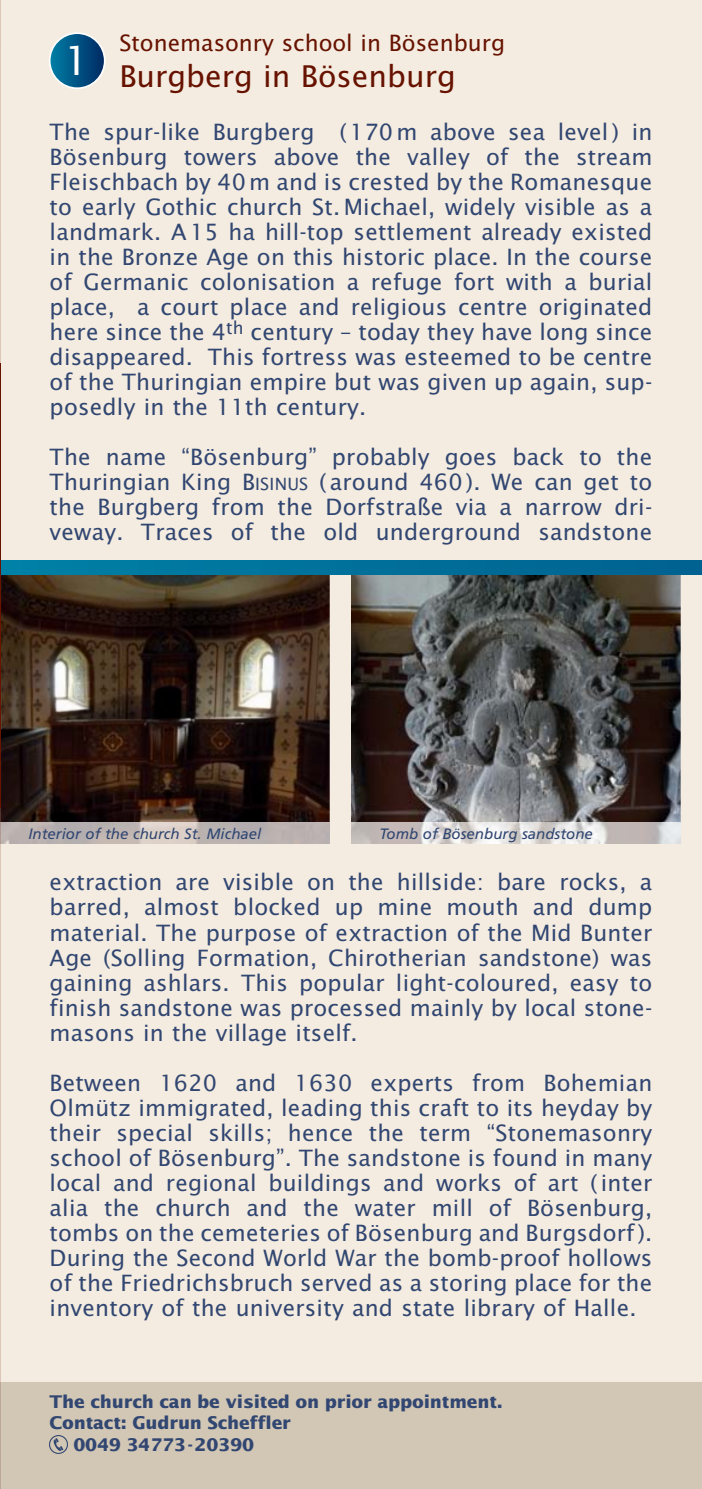
<style>
.page{position:relative;width:702px;height:1489px;background:#fff}
.page>*{position:absolute;margin:0;border:0;box-sizing:border-box;transform-origin:0 0}
.t1{font:40.25px "Lucida Sans";color:#fff}
.t2{font:30px "Lucida Sans";color:#671200}
.t3{font:22.5px/25px "Lucida Sans";letter-spacing:.01em;color:#314671;text-align:justify}
.t4{font:22.5px "Lucida Sans";color:#671200}
.t5{font:700 17.5px "Lucida Sans";letter-spacing:-.01em;color:#314671}
.t6{font:italic 15px "Frutiger";color:#314671}
.s1{font-size:17px}
</style>
<div class="page">
<div style="left:0;top:0;width:702px;height:1488px;background:#f4ece0"></div>
<div style="left:0;top:1382px;width:702px;height:106px;background:#d2c7b5"></div>
<svg style="left:50px;top:33px;width:55px;height:55px;background:#095988"></svg>
<div style="left:49px;top:32px;width:57px;height:57px;border:2px solid #fff;border-radius:50%"></div>
<img style="left:50px;top:1435px;width:18px;height:18px">
<img style="left:1px;top:574px;width:329px;height:269px">
<img style="left:351px;top:574px;width:329px;height:248px">
<img style="left:351px;top:822px;width:329px;height:21px">
<svg style="left:2px;top:560px;width:700px;height:14px;background:#00709a"></svg>
<svg style="left:0;top:0;width:1px;height:1488px"></svg>
<img style="left:1px;top:574px;width:1px;height:233px">
<svg style="left:1px;top:560px;width:1px;height:14px"></svg>
<img style="left:0;top:363px;width:1px;height:444px">
<p class="t4" style="left:119px;top:34px;width:387px">Stonemasonry school in Bösenburg</p>
<h2 class="t2" style="left:119px;top:64px;width:338px">Burgberg in Bösenburg</h2>
<p class="t3" style="left:50px;top:121px;width:604px">The spur-like Burgberg ( 170 m above sea level ) in Bösenburg towers above the valley of the stream Fleischbach by 40 m and is crested by the Romanesque to early Gothic church St. Michael, widely visible as a landmark. A 15 ha hill-top settlement already existed in the Bronze Age on this historic place. In the course of Germanic colonisation a refuge fort with a burial place, a court place and religious centre originated here since the 4<sup>th</sup> century – today they have long since disappeared. This fortress was esteemed to be centre of the Thuringian empire but was given up again, sup&shy;posedly in the 11th century.</p>
<p class="t3" style="left:50px;top:446px;width:604px">The name “Bösenburg” probably goes back to the Thuringian King B<span class="s1">ISINUS</span> ( around 460 ). We can get to the Burgberg from the Dorfstraße via a narrow dri&shy;veway. Traces of the old underground sandstone</p>
<h1 class="t1" style="left:64px;top:44px;width:27px">1</h1>
<p class="t6" style="left:28px;top:827px;width:234px">Interior of the church St. Michael</p>
<p class="t6" style="left:379px;top:827px;width:215px">Tomb of Bösenburg sandstone</p>
<p class="t3" style="left:50px;top:871px;width:604px">extraction are visible on the hillside: bare rocks, a barred, almost blocked up mine mouth and dump material. The purpose of extraction of the Mid Bunter Age (Solling Formation, Chirotherian sandstone) was gaining ashlars. This popular light-coloured, easy to finish sandstone was processed mainly by local stone&shy;masons in the village itself.</p>
<p class="t3" style="left:50px;top:1071px;width:604px">Between 1620 and 1630 experts from Bohemian Olmütz immigrated, leading this craft to its heyday by their special skills; hence the term “Stonemasonry school of Bösenburg”. The sandstone is found in many local and regional buildings and works of art ( inter alia the church and the water mill of Bösenburg, tombs on the cemeteries of Bösenburg and Burgsdorf ).<br>During the Second World War the bomb-proof hollows of the Friedrichsbruch served as a storing place for the inventory of the university and state library of Halle.</p>
<p class="t5" style="left:50px;top:1394px;width:454px">The church can be visited on prior appointment.</p>
<p class="t5" style="left:50px;top:1415px;width:243px">Contact: Gudrun Scheffler</p>
<p class="t5" style="left:73px;top:1437px;width:182px">0049 34773 - 20390</p>
</div>
